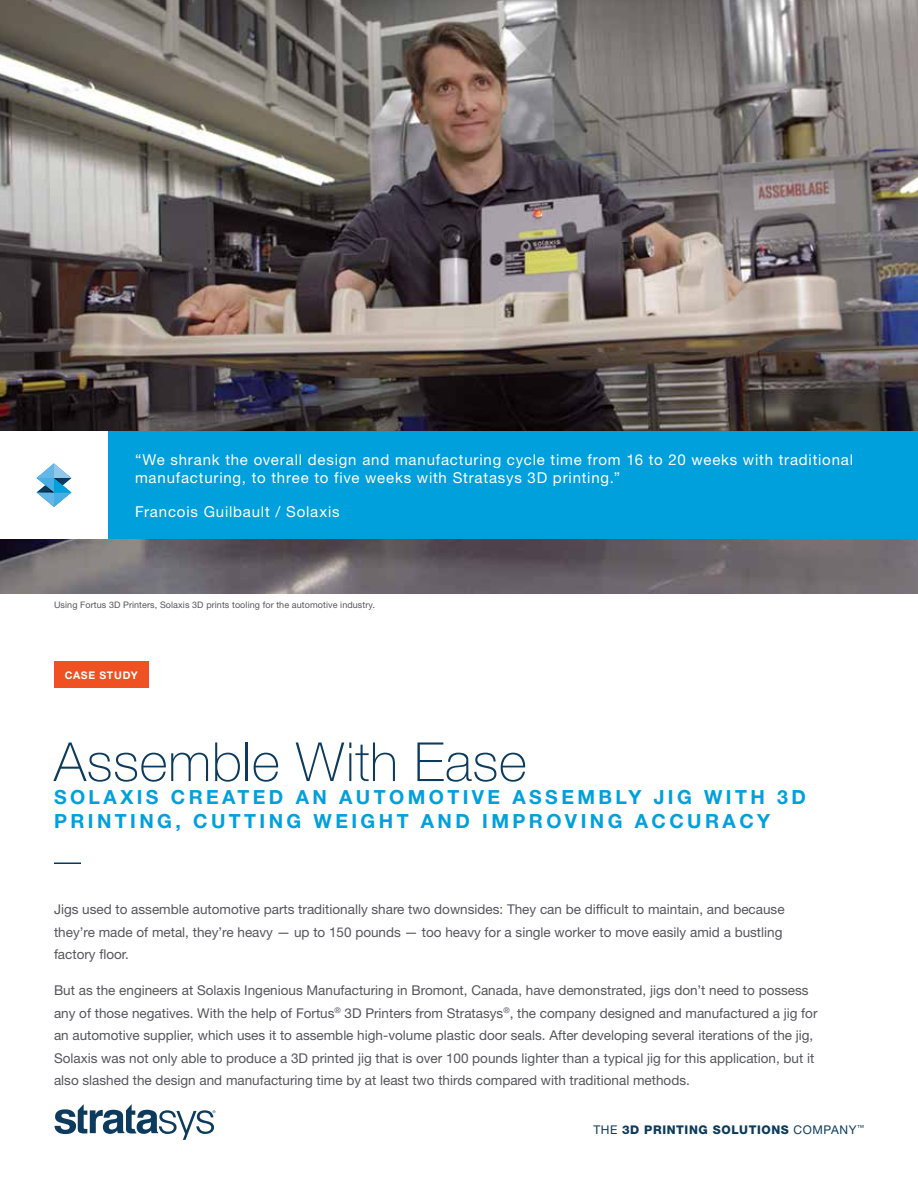
<style>
.page{position:relative;width:918px;height:1188px;background:#fff}
.page>*{position:absolute;margin:0;border:0;box-sizing:border-box;transform-origin:0 0}
.t1{font:100 54px "Helvetica Neue LT Std";letter-spacing:.01em;color:#0c3b5d}
.t2{font:700 19.5px/23.4px "Helvetica Neue LT Std";letter-spacing:.175em;color:#00a0dd}
.t3{font:15px/18px "Helvetica Neue LT Std";letter-spacing:.055em;color:#fff}
.t4{font:13.5px/22.5px "Helvetica Neue LT Std";color:#55565a}
.t5{font:800 12px "Helvetica Neue LT Std";letter-spacing:.05em;color:#0c3b5d}
.t6{font:700 10.5px "Helvetica Neue LT Std";letter-spacing:.07em;color:#fff}
.t7{font:9px "Helvetica Neue LT Std";letter-spacing:.01em;color:#55565a}
.s1{font-weight:400}
</style>
<div class="page">
<div style="left:54px;top:662px;width:94px;height:26px;background:#f05123"></div>
<hr style="left:54px;top:862px;width:27px;height:2px;background:#003a5d">
<svg style="left:55px;top:1104px;width:160px;height:36px"></svg>
<img style="left:0;top:0;width:918px;height:594px">
<div style="left:108px;top:431px;width:810px;height:108px;background:#00a0dd"></div>
<div style="left:0;top:431px;width:108px;height:108px;background:#fff"></div>
<svg style="left:37px;top:464px;width:34px;height:43px"></svg>
<p class="t3" style="left:135px;top:451px;width:720px">“We shrank the overall design and manufacturing cycle time from 16 to 20 weeks with traditional manufacturing, to three to five weeks with Stratasys 3D printing.”</p>
<p class="t3" style="left:135px;top:503px;width:206px">Francois Guilbault / Solaxis</p>
<p class="t7" style="left:54px;top:599px;width:322px">Using Fortus 3D Printers, Solaxis 3D prints tooling for the automotive industry.</p>
<p class="t6" style="left:65px;top:669px;width:75px">CASE STUDY</p>
<h1 class="t1" style="left:54px;top:731px;width:474px">Assemble With Ease</h1>
<h2 class="t2" style="left:54px;top:785px;width:753px">SOLAXIS CREATED AN AUTOMOTIVE ASSEMBLY JIG WITH 3D<br>PRINTING, CUTTING WEIGHT AND IMPROVING ACCURACY</h2>
<p class="t4" style="left:54px;top:898px;width:732px">Jigs used to assemble automotive parts traditionally share two downsides: They can be difficult to maintain, and because they’re made of metal, they’re heavy — up to 150 pounds — too heavy for a single worker to move easily amid a bustling factory floor.</p>
<p class="t4" style="left:54px;top:979px;width:765px">But as the engineers at Solaxis Ingenious Manufacturing in Bromont, Canada, have demonstrated, jigs don’t need to possess any of those negatives. With the help of Fortus<sup>®</sup> 3D Printers from Stratasys<sup>®</sup>, the company designed and manufactured a jig for an automotive supplier, which uses it to assemble high-volume plastic door seals. After developing several iterations of the jig, Solaxis was not only able to produce a 3D printed jig that is over 100 pounds lighter than a typical jig for this application, but it also slashed the design and manufacturing time by at least two thirds compared with traditional methods.</p>
<p class="t5" style="left:593px;top:1123px;width:272px"><span class="s1">THE</span> 3D PRINTING SOLUTIONS <span class="s1">COMPANY</span><sup>™</sup></p>
</div>
